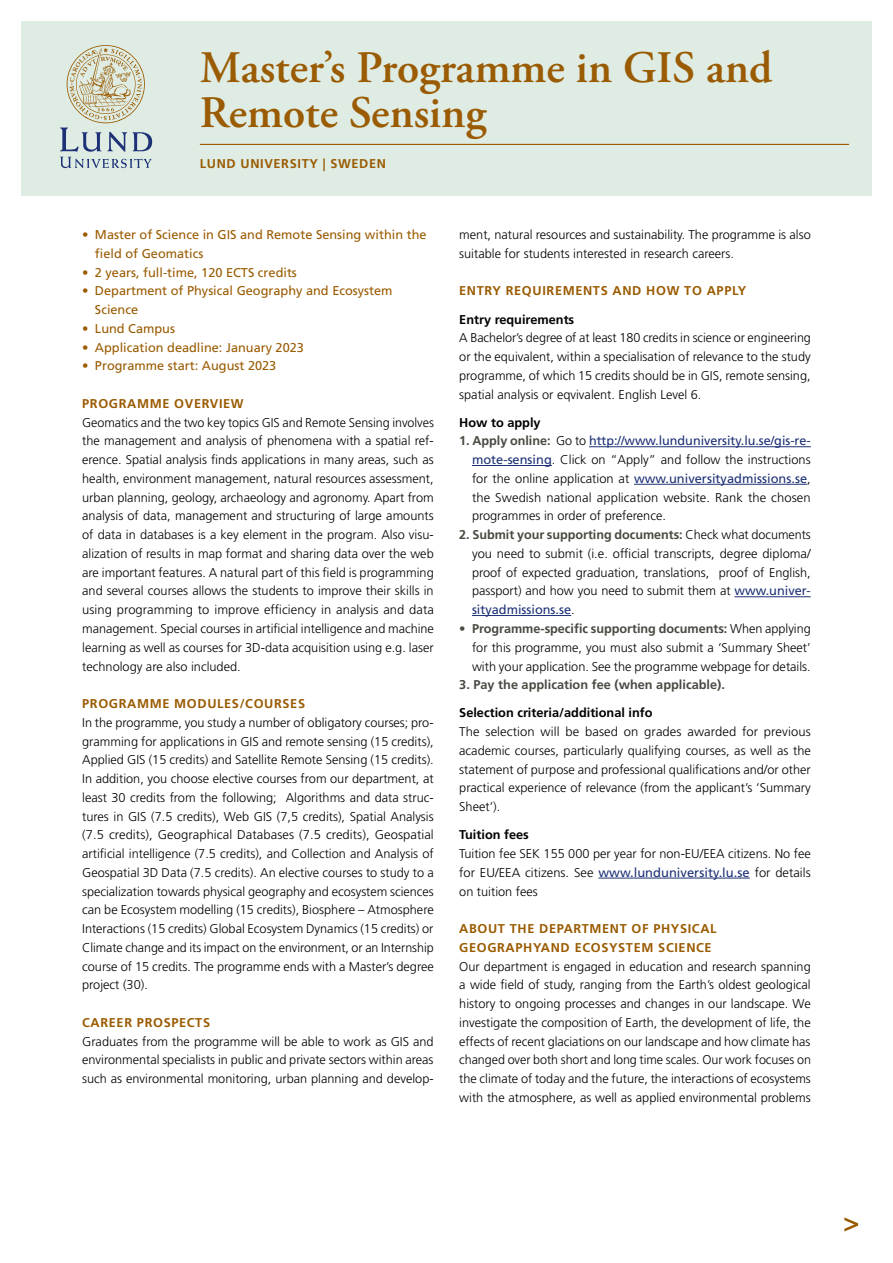
<style>
.page{position:relative;width:893px;height:1263px;background:#fff}
.page>*{position:absolute;margin:0;border:0;box-sizing:border-box;transform-origin:0 0}
.H1_Rubrik_30_p{font:600 45px/45px "Adobe Garamond Pro";color:#9a5b02}
.Svart_Brödtext_utan{font:300 12.75px/18.8px "Frutiger LT Std";color:#000;text-align:justify}
.Brödtext_Bold_t_o_m{font:300 12.75px/18.8px "Frutiger LT Std";color:#000;text-align:justify}
.t1{font:12.75px/18.8px "Frutiger LT Std";color:#9a5b02}
.H2_Brons_Underrubrik{font:700 12.75px/18.8px "Frutiger LT Std";letter-spacing:.05em;color:#9a5b02}
.H3_Underrubrik{font:700 12.75px "Frutiger LT Std";color:#000}
.Brödtext_Bold_t_o_m-2{font:700 12.75px "Frutiger LT Std";color:#4a4941}
.Underrad{font:700 12.75px "Frutiger LT Std";letter-spacing:.05em;color:#9a5b02}
.s1{font-weight:700;color:#4a4941}
.s2{font-weight:400;color:#1d3176}
</style>
<div class="page">
<div style="left:21px;top:21px;width:851px;height:175px;background:#deece4"></div>
<svg style="left:844px;top:1217px;width:14px;height:14px"></svg>
<svg style="left:60px;top:45px;width:92px;height:123px"></svg>
<hr style="left:200px;top:144px;width:649px;height:1px;background:#9a5b02">
<hr style="left:589px;top:446px;width:222px;height:1px;background:#1d3176">
<hr style="left:472px;top:465px;width:80px;height:1px;background:#1d3176">
<hr style="left:634px;top:484px;width:173px;height:1px;background:#1d3176">
<hr style="left:734px;top:596px;width:77px;height:1px;background:#1d3176">
<hr style="left:472px;top:615px;width:99px;height:1px;background:#1d3176">
<hr style="left:598px;top:878px;width:152px;height:1px;background:#1d3176">
<h1 class="H1_Rubrik_30_p" style="left:200px;top:46px;width:574px">Master’s Programme in GIS and<br>Remote Sensing</h1>
<p class="Underrad" style="left:200px;top:156px;width:188px">LUND UNIVERSITY | SWEDEN</p>
<p class="t1" style="left:95px;top:225px;width:333px;text-indent:-13px">• Master of Science in GIS and Remote Sensing within the field of Geomatics</p>
<p class="t1" style="left:82px;top:263px;width:216px">• 2 years, full-time, 120 ECTS credits</p>
<p class="t1" style="left:95px;top:282px;width:299px;text-indent:-13px">• Department of Physical Geography and Ecosystem<br>Science</p>
<p class="t1" style="left:82px;top:319px;width:94px">• Lund Campus</p>
<p class="t1" style="left:82px;top:338px;width:223px">• Application deadline: January 2023</p>
<p class="t1" style="left:82px;top:357px;width:196px">• Programme start: August 2023</p>
<h2 class="H2_Brons_Underrubrik" style="left:82px;top:394px;width:163px">PROGRAMME OVERVIEW</h2>
<p class="Svart_Brödtext_utan" style="left:82px;top:413px;width:353px">Geomatics and the two key topics GIS and Remote Sensing involves the management and analysis of phenomena with a spatial ref&shy;erence. Spatial analysis finds applications in many areas, such as health, environment management, natural resources assessment, urban planning, geology, archaeology and agronomy. Apart from analysis of data, management and structuring of large amounts of data in databases is a key element in the program. Also visu&shy;alization of results in map format and sharing data over the web are important features. A natural part of this field is programming and several courses allows the students to improve their skills in using programming to improve efficiency in analysis and data management. Special courses in artificial intelligence and machine learning as well as courses for 3D-data acquisition using e.g. laser technology are also included.</p>
<h2 class="H2_Brons_Underrubrik" style="left:82px;top:694px;width:224px">PROGRAMME MODULES/COURSES</h2>
<p class="Svart_Brödtext_utan" style="left:82px;top:713px;width:353px">In the programme, you study a number of obligatory courses; pro&shy;gramming for applications in GIS and remote sensing (15 credits), Applied GIS (15 credits) and Satellite Remote Sensing (15 credits).<br>In addition, you choose elective courses from our department, at least 30 credits from the following; Algorithms and data struc&shy;tures in GIS (7.5 credits), Web GIS (7,5 credits), Spatial Analysis (7.5 credits), Geographical Databases (7.5 credits), Geospatial artificial intelligence (7.5 credits), and Collection and Analysis of Geospatial 3D Data (7.5 credits). An elective courses to study to a specialization towards physical geography and ecosystem sciences can be Ecosystem modelling (15 credits), Biosphere – Atmosphere Interactions (15 credits) Global Ecosystem Dynamics (15 credits) or Climate change and its impact on the environment, or an Internship course of 15 credits. The programme ends with a Master’s degree project (30).</p>
<h2 class="H2_Brons_Underrubrik" style="left:82px;top:1013px;width:129px">CAREER PROSPECTS</h2>
<p class="Svart_Brödtext_utan" style="left:82px;top:1032px;width:353px">Graduates from the programme will be able to work as GIS and environmental specialists in public and private sectors within areas such as environmental monitoring, urban planning and develop-</p>
<p class="Svart_Brödtext_utan" style="left:459px;top:226px;width:353px">ment, natural resources and sustainability. The programme is also suitable for students interested in research careers.</p>
<h2 class="H2_Brons_Underrubrik" style="left:459px;top:282px;width:288px">ENTRY REQUIREMENTS AND HOW TO APPLY</h2>
<h3 class="H3_Underrubrik" style="left:459px;top:312px;width:117px">Entry requirements</h3>
<p class="Svart_Brödtext_utan" style="left:459px;top:329px;width:353px">A Bachelor’s degree of at least 180 credits in science or engineering or the equivalent, within a specialisation of relevance to the study programme, of which 15 credits should be in GIS, remote sensing, spatial analysis or eqvivalent. English Level 6.</p>
<h3 class="H3_Underrubrik" style="left:459px;top:415px;width:83px">How to apply</h3>
<p class="Brödtext_Bold_t_o_m" style="left:472px;top:432px;width:340px;text-indent:-13px"><span class="s1">1. Apply online:</span> Go to <span class="s2">http://www.lunduniversity.lu.se/gis-re&shy;mote-sensing</span>. Click on “Apply” and follow the instructions for the online application at <span class="s2">www.universityadmissions.se</span>, the Swedish national application website. Rank the chosen programmes in order of preference.</p>
<p class="Brödtext_Bold_t_o_m" style="left:472px;top:526px;width:340px;text-indent:-13px"><span class="s1">2. Submit your supporting documents:</span> Check what documents you need to submit (i.e. official transcripts, degree diploma/ proof of expected graduation, translations, proof of English, passport) and how you need to submit them at <span class="s2">www.univer&shy;sityadmissions.se</span>.</p>
<p class="Svart_Brödtext_utan" style="left:472px;top:619px;width:340px;text-indent:-13px"><span class="s1">• Programme-specific supporting documents:</span> When applying for this programme, you must also submit a ‘Summary Sheet’ with your application. See the programme webpage for details.</p>
<p class="Brödtext_Bold_t_o_m-2" style="left:459px;top:677px;width:267px">3. Pay the application fee (when applicable).</p>
<h3 class="H3_Underrubrik" style="left:459px;top:705px;width:195px">Selection criteria/additional info</h3>
<p class="Svart_Brödtext_utan" style="left:459px;top:722px;width:353px">The selection will be based on grades awarded for previous academic courses, particularly qualifying courses, as well as the statement of purpose and professional qualifications and/or other practical experience of relevance (from the applicant’s ‘Summary Sheet’).</p>
<h3 class="H3_Underrubrik" style="left:459px;top:827px;width:71px">Tuition fees</h3>
<p class="Svart_Brödtext_utan" style="left:459px;top:844px;width:353px">Tuition fee SEK 155 000 per year for non-EU/EEA citizens. No fee for EU/EEA citizens. See <span class="s2">www.lunduniversity.lu.se</span> for details on tuition fees</p>
<h2 class="H2_Brons_Underrubrik" style="left:459px;top:919px;width:259px">ABOUT THE DEPARTMENT OF PHYSICAL<br>GEOGRAPHYAND ECOSYSTEM SCIENCE</h2>
<p class="Svart_Brödtext_utan" style="left:459px;top:957px;width:353px">Our department is engaged in education and research spanning a wide field of study, ranging from the Earth’s oldest geological history to ongoing processes and changes in our landscape. We investigate the composition of Earth, the development of life, the effects of recent glaciations on our landscape and how climate has changed over both short and long time scales. Our work focuses on the climate of today and the future, the interactions of ecosystems with the atmosphere, as well as applied environmental problems</p>
</div>
